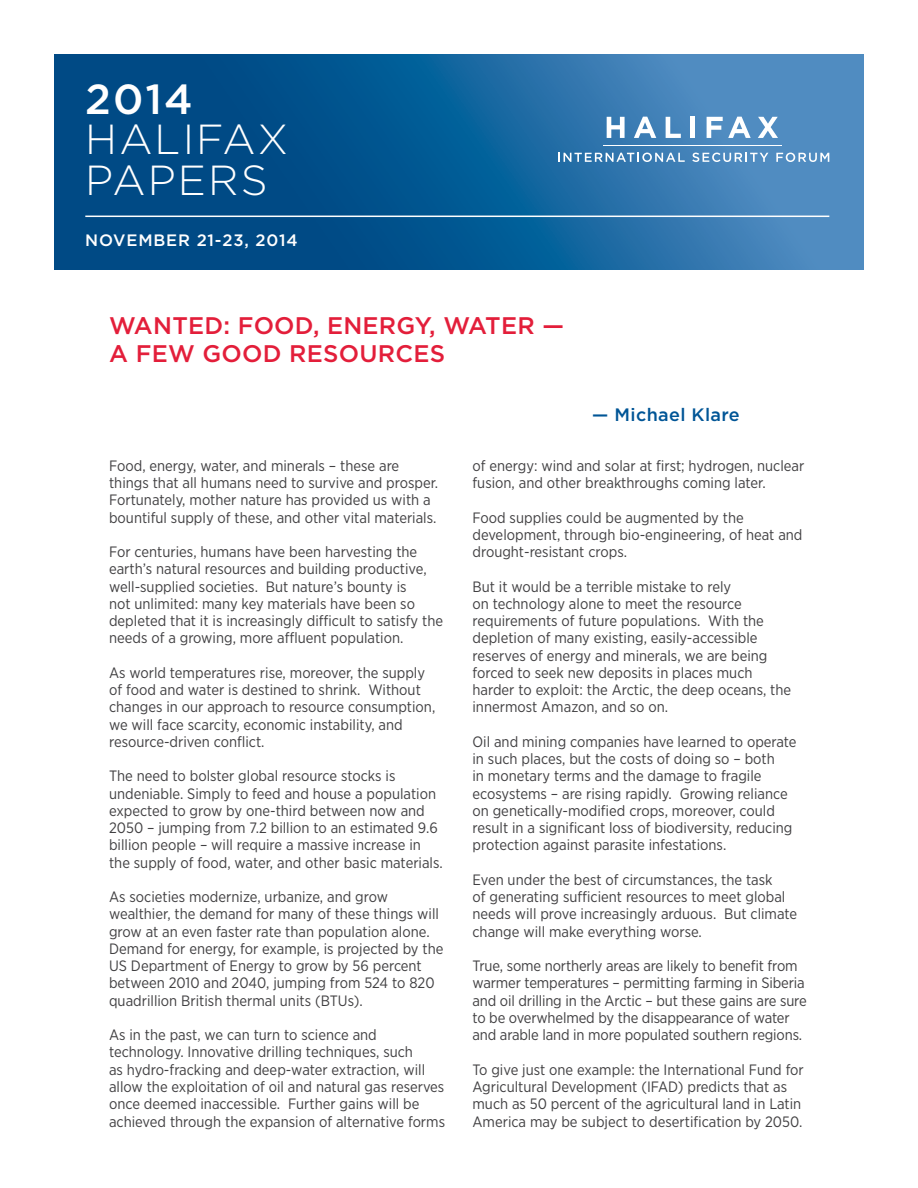
<style>
.page{position:relative;width:918px;height:1188px;background:#fff}
.page>*{position:absolute;margin:0;border:0;box-sizing:border-box;transform-origin:0 0}
.t1{font:300 42px/40.5px "Gotham";letter-spacing:.05em;color:#fff}
.t2{font:500 42px "Gotham";color:#fff}
.t3{font:500 24px/28.5px "Gotham";letter-spacing:.01em;color:#e31e3a}
.t4{font:500 18px "Gotham";letter-spacing:.02em;color:#005596}
.t5{font:500 16.5px "Gotham";letter-spacing:.05em;color:#fff}
.t6{font:15px/17.2px "Gotham Narrow";color:#414042}
</style>
<div class="page">
<svg style="left:54px;top:54px;width:810px;height:216px;background:#19639c"></svg>
<svg style="left:607px;top:117px;width:18px;height:21px"></svg>
<svg style="left:634px;top:117px;width:22px;height:21px"></svg>
<svg style="left:666px;top:117px;width:15px;height:21px"></svg>
<hr style="left:691px;top:117px;width:4px;height:21px;background:#fff">
<svg style="left:707px;top:117px;width:44px;height:21px"></svg>
<svg style="left:758px;top:117px;width:20px;height:21px"></svg>
<svg style="left:558px;top:153px;width:127px;height:9px"></svg>
<svg style="left:692px;top:153px;width:76px;height:9px"></svg>
<svg style="left:776px;top:153px;width:53px;height:9px"></svg>
<hr style="left:603px;top:145px;width:179px;height:1px;background:#fff">
<hr style="left:85px;top:216px;width:744px;height:1px;background:#fff">
<h1 class="t2" style="left:85px;top:75px;width:109px">2014</h1>
<h1 class="t1" style="left:85px;top:118px;width:204px">HALIFAX<br>PAPERS</h1>
<p class="t5" style="left:85px;top:231px;width:214px">NOVEMBER 21-23, 2014</p>
<h2 class="t3" style="left:109px;top:310px;width:456px">WANTED: FOOD, ENERGY, WATER —<br>A FEW GOOD RESOURCES</h2>
<p class="t4" style="left:592px;top:405px;width:149px">— Michael Klare</p>
<p class="t6" style="left:109px;top:457px;width:331px">Food, energy, water, and minerals – these are things that all humans need to survive and prosper.<br>Fortunately, mother nature has provided us with a bountiful supply of these, and other vital materials.</p>
<p class="t6" style="left:109px;top:543px;width:336px">For centuries, humans have been harvesting the earth’s natural resources and building productive, well-supplied societies. But nature’s bounty is<br>not unlimited: many key materials have been so depleted that it is increasingly difficult to satisfy the needs of a growing, more affluent population.</p>
<p class="t6" style="left:109px;top:664px;width:328px">As world temperatures rise, moreover, the supply of food and water is destined to shrink. Without changes in our approach to resource consumption, we will face scarcity, economic instability, and resource-driven conflict.</p>
<p class="t6" style="left:109px;top:767px;width:335px">The need to bolster global resource stocks is undeniable. Simply to feed and house a population expected to grow by one-third between now and 2050 – jumping from 7.2 billion to an estimated 9.6 billion people – will require a massive increase in the supply of food, water, and other basic materials.</p>
<p class="t6" style="left:109px;top:888px;width:336px">As societies modernize, urbanize, and grow wealthier, the demand for many of these things will grow at an even faster rate than population alone.<br>Demand for energy, for example, is projected by the US Department of Energy to grow by 56 percent between 2010 and 2040, jumping from 524 to 820 quadrillion British thermal units (BTUs).</p>
<p class="t6" style="left:109px;top:1026px;width:338px">As in the past, we can turn to science and technology. Innovative drilling techniques, such<br>as hydro-fracking and deep-water extraction, will allow the exploitation of oil and natural gas reserves once deemed inaccessible. Further gains will be achieved through the expansion of alternative forms</p>
<p class="t6" style="left:472px;top:457px;width:333px">of energy: wind and solar at first; hydrogen, nuclear fusion, and other breakthroughs coming later.</p>
<p class="t6" style="left:472px;top:509px;width:332px">Food supplies could be augmented by the development, through bio-engineering, of heat and drought-resistant crops.</p>
<p class="t6" style="left:472px;top:578px;width:320px">But it would be a terrible mistake to rely<br>on technology alone to meet the resource requirements of future populations. With the depletion of many existing, easily-accessible reserves of energy and minerals, we are being forced to seek new deposits in places much harder to exploit: the Arctic, the deep oceans, the innermost Amazon, and so on.</p>
<p class="t6" style="left:472px;top:733px;width:326px">Oil and mining companies have learned to operate in such places, but the costs of doing so – both<br>in monetary terms and the damage to fragile ecosystems – are rising rapidly. Growing reliance on genetically-modified crops, moreover, could result in a significant loss of biodiversity, reducing protection against parasite infestations.</p>
<p class="t6" style="left:472px;top:871px;width:326px">Even under the best of circumstances, the task<br>of generating sufficient resources to meet global needs will prove increasingly arduous. But climate change will make everything worse.</p>
<p class="t6" style="left:472px;top:957px;width:336px">True, some northerly areas are likely to benefit from warmer temperatures – permitting farming in Siberia and oil drilling in the Arctic – but these gains are sure to be overwhelmed by the disappearance of water and arable land in more populated southern regions.</p>
<p class="t6" style="left:472px;top:1061px;width:333px">To give just one example: the International Fund for Agricultural Development (IFAD) predicts that as much as 50 percent of the agricultural land in Latin America may be subject to desertification by 2050.</p>
</div>
